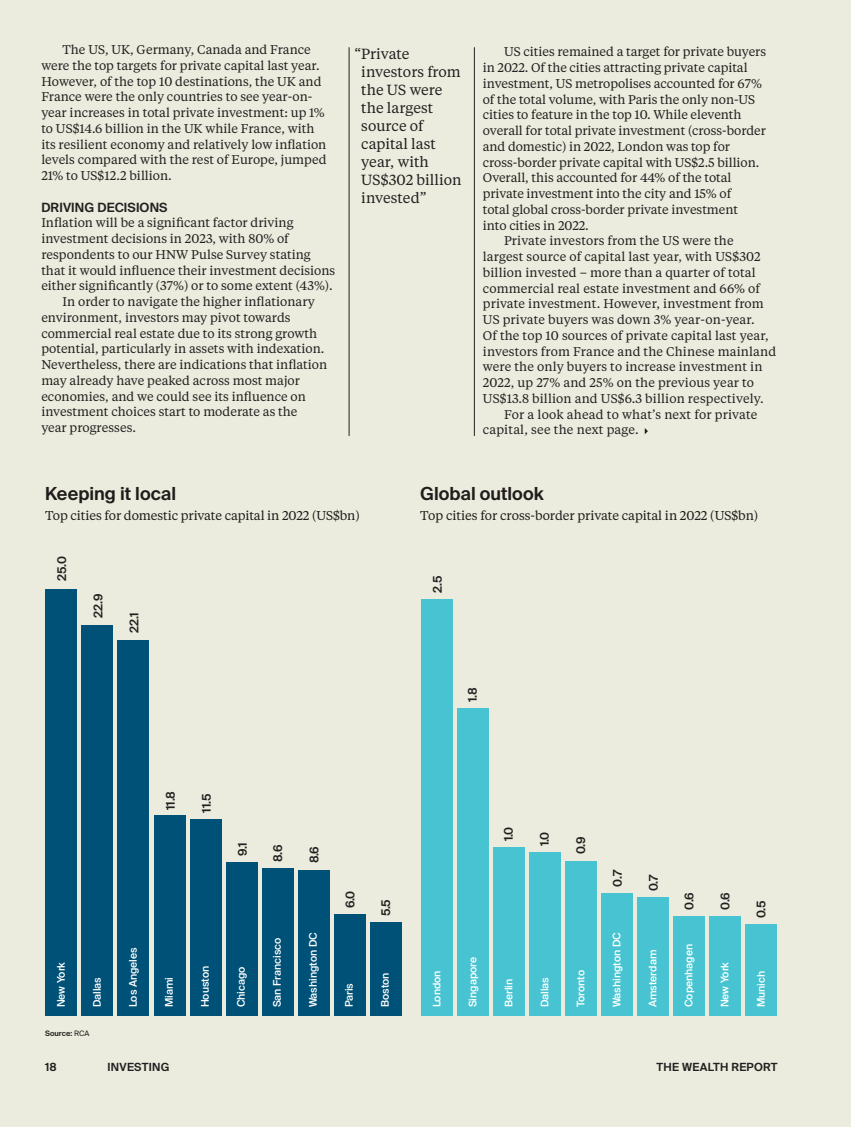
<style>
.page{position:relative;width:851px;height:1127px;background:#fff}
.page>*{position:absolute;margin:0;border:0;box-sizing:border-box;transform-origin:0 0}
.t1{font:600 18px "Suisse Intl";color:#231f20}
.t2{font:14.7px/18px "Tiempos Text";color:#231f20}
.t3{font:12.75px "Tiempos Text";letter-spacing:-.01em;color:#231f20}
.t4{font:600 12.75px "Suisse Intl";letter-spacing:.01em;color:#231f20}
.t5{font:12.6px/15.8px "Tiempos Text";color:#231f20}
.t6{font:600 12px "Suisse Intl";color:#231f20}
.t7{font:600 11.25px "Suisse Intl";letter-spacing:.025em;color:#231f20}
.t8{font:500 10.5px "Suisse Intl";color:#fff}
.t9{font:600 7.5px "Suisse Intl";color:#231f20}
.s1{font-weight:400}
</style>
<div class="page">
<div style="left:0;top:0;width:850px;height:1127px;background:#ebecdd"></div>
<div style="left:45px;top:589px;width:32px;height:427px;background:#005177"></div>
<div style="left:81px;top:625px;width:32px;height:391px;background:#005177"></div>
<div style="left:117px;top:640px;width:32px;height:376px;background:#005177"></div>
<div style="left:154px;top:816px;width:31px;height:200px;background:#005177"></div>
<div style="left:190px;top:819px;width:31px;height:197px;background:#005177"></div>
<div style="left:226px;top:862px;width:31px;height:154px;background:#005177"></div>
<div style="left:262px;top:868px;width:31px;height:148px;background:#005177"></div>
<div style="left:298px;top:870px;width:32px;height:146px;background:#005177"></div>
<div style="left:334px;top:915px;width:32px;height:101px;background:#005177"></div>
<div style="left:370px;top:923px;width:32px;height:93px;background:#005177"></div>
<div style="left:420px;top:599px;width:32px;height:417px;background:#48c3d1"></div>
<div style="left:456px;top:708px;width:32px;height:308px;background:#48c3d1"></div>
<div style="left:492px;top:848px;width:32px;height:168px;background:#48c3d1"></div>
<div style="left:529px;top:853px;width:31px;height:163px;background:#48c3d1"></div>
<div style="left:565px;top:861px;width:31px;height:155px;background:#48c3d1"></div>
<div style="left:601px;top:893px;width:31px;height:123px;background:#48c3d1"></div>
<div style="left:637px;top:898px;width:31px;height:118px;background:#48c3d1"></div>
<div style="left:673px;top:916px;width:32px;height:100px;background:#48c3d1"></div>
<div style="left:709px;top:916px;width:32px;height:100px;background:#48c3d1"></div>
<div style="left:745px;top:924px;width:32px;height:92px;background:#48c3d1"></div>
<hr style="left:349px;top:47px;width:1px;height:389px;background:#231f20">
<hr style="left:474px;top:47px;width:1px;height:389px;background:#231f20">
<svg style="left:644px;top:428px;width:3px;height:6px"></svg>
<p class="t5" style="left:41px;top:41px;width:287px;text-indent:21px">The US, UK, Germany, Canada and France were the top targets for private capital last year.<br>However, of the top 10 destinations, the UK and France were the only countries to see year-on&shy;year increases in total private investment: up 1% to US$14.6 billion in the UK while France, with its resilient economy and relatively low inflation levels compared with the rest of Europe, jumped 21% to US$12.2 billion.</p>
<p class="t4" style="left:41px;top:200px;width:128px">DRIVING DECISIONS</p>
<p class="t5" style="left:41px;top:214px;width:254px">Inflation will be a significant factor driving</p>
<p class="t5" style="left:41px;top:230px;width:249px">investment decisions in 2023, with 80% of</p>
<p class="t5" style="left:41px;top:246px;width:271px">respondents to our HNW Pulse Survey stating</p>
<p class="t5" style="left:41px;top:262px;width:295px">that it would influence their investment decisions</p>
<p class="t5" style="left:41px;top:277px;width:293px">either significantly (37%) or to some extent (43%).</p>
<p class="t5" style="left:63px;top:293px;width:254px">In order to navigate the higher inflationary</p>
<p class="t5" style="left:41px;top:309px;width:250px">environment, investors may pivot towards</p>
<p class="t5" style="left:41px;top:325px;width:277px">commercial real estate due to its strong growth</p>
<p class="t5" style="left:41px;top:340px;width:285px">potential, particularly in assets with indexation.</p>
<p class="t5" style="left:41px;top:356px;width:287px">Nevertheless, there are indications that inflation</p>
<p class="t5" style="left:41px;top:372px;width:260px">may already have peaked across most major</p>
<p class="t5" style="left:41px;top:388px;width:266px">economies, and we could see its influence on</p>
<p class="t5" style="left:41px;top:403px;width:258px">investment choices start to moderate as the</p>
<p class="t5" style="left:41px;top:419px;width:96px">year progresses.</p>
<p class="t2" style="left:361px;top:44px;width:102px;text-indent:-7px">“Private investors from the US were the largest source of capital last year, with<br>US$302 billion invested”</p>
<p class="t5" style="left:504px;top:43px;width:263px">US cities remained a target for private buyers</p>
<p class="t5" style="left:483px;top:59px;width:266px">in 2022. Of the cities attracting private capital</p>
<p class="t5" style="left:483px;top:75px;width:280px">investment, US metropolises accounted for 67%</p>
<p class="t5" style="left:483px;top:91px;width:274px">of the total volume, with Paris the only non-US</p>
<p class="t5" style="left:483px;top:106px;width:260px">cities to feature in the top 10. While eleventh</p>
<p class="t5" style="left:483px;top:122px;width:284px">overall for total private investment (cross-border</p>
<p class="t5" style="left:483px;top:138px;width:249px">and domestic) in 2022, London was top for</p>
<p class="t5" style="left:483px;top:154px;width:278px">cross-border private capital with US$2.5 billion.</p>
<p class="t5" style="left:483px;top:169px;width:250px">Overall, this accounted for 44% of the total</p>
<p class="t5" style="left:483px;top:185px;width:250px">private investment into the city and 15% of</p>
<p class="t5" style="left:483px;top:201px;width:257px">total global cross-border private investment</p>
<p class="t5" style="left:483px;top:217px;width:107px">into cities in 2022.</p>
<p class="t5" style="left:504px;top:232px;width:231px">Private investors from the US were the</p>
<p class="t5" style="left:483px;top:248px;width:279px">largest source of capital last year, with US$302</p>
<p class="t5" style="left:483px;top:264px;width:274px">billion invested – more than a quarter of total</p>
<p class="t5" style="left:483px;top:280px;width:278px">commercial real estate investment and 66% of</p>
<p class="t5" style="left:483px;top:295px;width:282px">private investment. However, investment from</p>
<p class="t5" style="left:483px;top:311px;width:273px">US private buyers was down 3% year-on-year.</p>
<p class="t5" style="left:483px;top:327px;width:287px">Of the top 10 sources of private capital last year,</p>
<p class="t5" style="left:483px;top:343px;width:295px">investors from France and the Chinese mainland</p>
<p class="t5" style="left:483px;top:358px;width:281px">were the only buyers to increase investment in</p>
<p class="t5" style="left:483px;top:374px;width:273px">2022, up 27% and 25% on the previous year to</p>
<p class="t5" style="left:483px;top:390px;width:282px">US$13.8 billion and US$6.3 billion respectively.</p>
<p class="t5" style="left:504px;top:406px;width:255px">For a look ahead to what’s next for private</p>
<p class="t5" style="left:483px;top:421px;width:157px">capital, see the next page.</p>
<h1 class="t1" style="left:45px;top:483px;width:133px">Keeping it local</h1>
<p class="t3" style="left:45px;top:507px;width:316px">Top cities for domestic private capital in 2022 (US$bn)</p>
<p class="t6" style="left:55px;top:580px;width:26px;rotate:-90deg">25.0</p>
<p class="t6" style="left:91px;top:617px;width:26px;rotate:-90deg">22.9</p>
<p class="t6" style="left:127px;top:633px;width:22px;rotate:-90deg">22.1</p>
<h1 class="t1" style="left:420px;top:483px;width:125px">Global outlook</h1>
<p class="t3" style="left:420px;top:507px;width:339px">Top cities for cross-border private capital in 2022 (US$bn)</p>
<p class="t6" style="left:430px;top:593px;width:19px;rotate:-90deg">2.5</p>
<p class="t6" style="left:465px;top:702px;width:16px;rotate:-90deg">1.8</p>
<p class="t8" style="left:55px;top:1007px;width:47px;rotate:-90deg">New York</p>
<p class="t8" style="left:91px;top:1007px;width:32px;rotate:-90deg">Dallas</p>
<p class="t9" style="left:45px;top:1028px;width:46px">Source: <span class="s1">RCA</span></p>
<p class="t6" style="left:163px;top:810px;width:21px;rotate:-90deg">11.8</p>
<p class="t6" style="left:200px;top:813px;width:20px;rotate:-90deg">11.5</p>
<p class="t6" style="left:235px;top:856px;width:15px;rotate:-90deg">9.1</p>
<p class="t6" style="left:271px;top:862px;width:19px;rotate:-90deg">8.6</p>
<p class="t6" style="left:307px;top:863px;width:19px;rotate:-90deg">8.6</p>
<p class="t8" style="left:127px;top:1007px;width:62px;rotate:-90deg">Los Angeles</p>
<p class="t8" style="left:163px;top:1007px;width:32px;rotate:-90deg">Miami</p>
<p class="t8" style="left:199px;top:1007px;width:43px;rotate:-90deg">Houston</p>
<p class="t8" style="left:235px;top:1007px;width:42px;rotate:-90deg">Chicago</p>
<p class="t8" style="left:271px;top:1007px;width:71px;rotate:-90deg">San Francisco</p>
<p class="t8" style="left:307px;top:1007px;width:77px;rotate:-90deg">Washington DC</p>
<p class="t6" style="left:343px;top:908px;width:19px;rotate:-90deg">6.0</p>
<p class="t6" style="left:379px;top:916px;width:19px;rotate:-90deg">5.5</p>
<p class="t8" style="left:343px;top:1007px;width:26px;rotate:-90deg">Paris</p>
<p class="t8" style="left:379px;top:1007px;width:37px;rotate:-90deg">Boston</p>
<p class="t8" style="left:430px;top:1007px;width:39px;rotate:-90deg">London</p>
<p class="t6" style="left:501px;top:841px;width:16px;rotate:-90deg">1.0</p>
<p class="t6" style="left:537px;top:846px;width:16px;rotate:-90deg">1.0</p>
<p class="t6" style="left:574px;top:854px;width:19px;rotate:-90deg">0.9</p>
<p class="t8" style="left:466px;top:1007px;width:52px;rotate:-90deg">Singapore</p>
<p class="t8" style="left:502px;top:1007px;width:30px;rotate:-90deg">Berlin</p>
<p class="t8" style="left:538px;top:1007px;width:32px;rotate:-90deg">Dallas</p>
<p class="t8" style="left:574px;top:1007px;width:39px;rotate:-90deg">Toronto</p>
<p class="t6" style="left:610px;top:887px;width:18px;rotate:-90deg">0.7</p>
<p class="t6" style="left:646px;top:891px;width:18px;rotate:-90deg">0.7</p>
<p class="t6" style="left:682px;top:910px;width:19px;rotate:-90deg">0.6</p>
<p class="t6" style="left:718px;top:910px;width:19px;rotate:-90deg">0.6</p>
<p class="t6" style="left:754px;top:918px;width:19px;rotate:-90deg">0.5</p>
<p class="t8" style="left:610px;top:1007px;width:77px;rotate:-90deg">Washington DC</p>
<p class="t8" style="left:646px;top:1007px;width:59px;rotate:-90deg">Amsterdam</p>
<p class="t8" style="left:682px;top:1007px;width:65px;rotate:-90deg">Copenhagen</p>
<p class="t8" style="left:718px;top:1007px;width:47px;rotate:-90deg">New York</p>
<p class="t8" style="left:754px;top:1007px;width:38px;rotate:-90deg">Munich</p>
<p class="t7" style="left:45px;top:1061px;width:13px">18</p>
<p class="t7" style="left:108px;top:1061px;width:63px">INVESTING</p>
<p class="t7" style="left:656px;top:1061px;width:122px">THE WEALTH REPORT</p>
</div>
